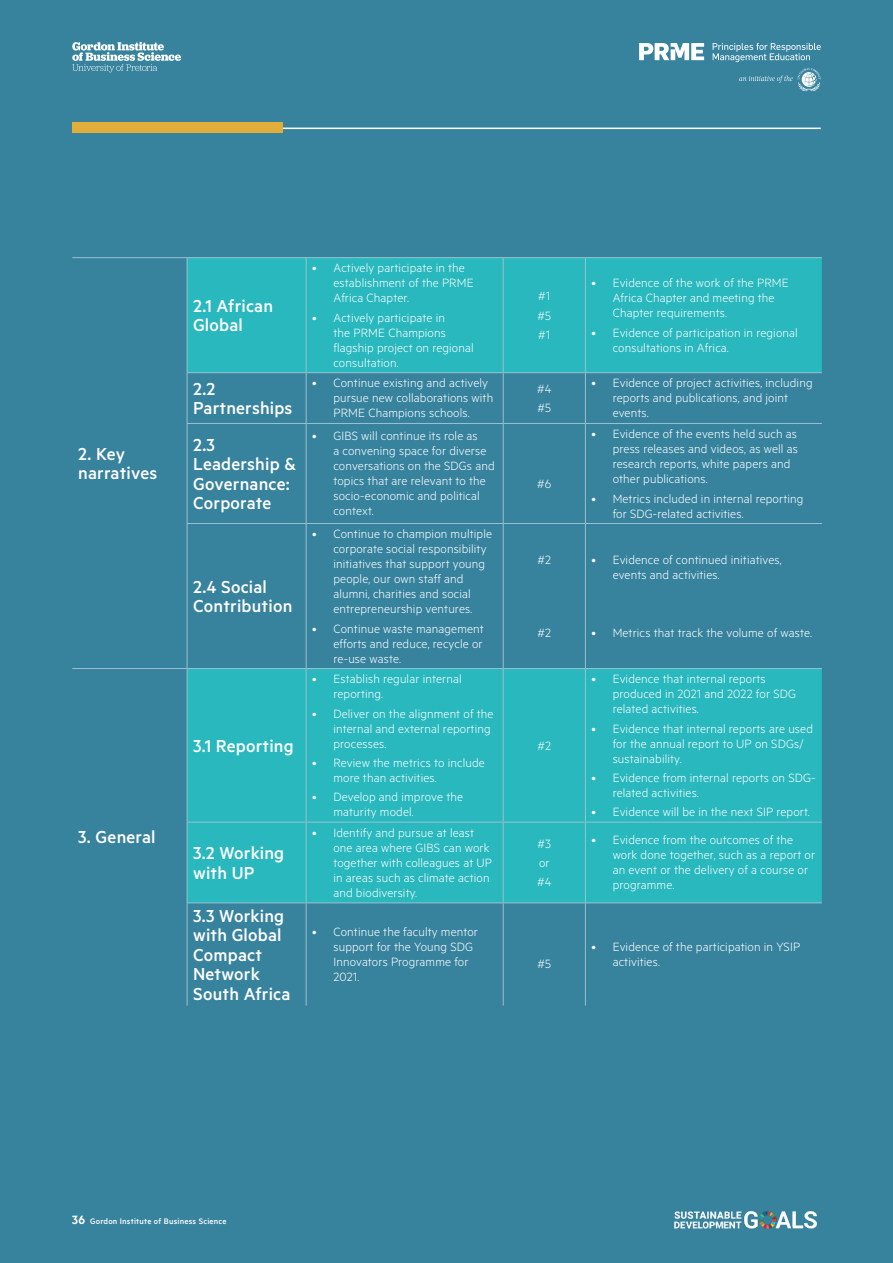
<style>
.page{position:relative;width:893px;height:1263px;background:#37839e}
.page>*{position:absolute;margin:0;border:0;box-sizing:border-box;transform-origin:0 0}
.t1{font:500 19.5px/19.5px "Metric";letter-spacing:.01em;color:#fff}
.t2{font:300 13.5px/15px "Metric";letter-spacing:.01em;color:#fff}
.t3{font:500 9px "Metric";letter-spacing:.025em;color:#fff}
.s1{font-weight:600;font-size:13.5px}
</style>
<div class="page">
<svg style="left:72px;top:42px;width:109px;height:30px"></svg>
<img style="left:674px;top:1211px;width:143px;height:18px">
<svg style="left:639px;top:43px;width:65px;height:17px"></svg>
<svg style="left:713px;top:43px;width:108px;height:19px"></svg>
<svg style="left:739px;top:68px;width:82px;height:23px"></svg>
<svg style="left:188px;top:258px;width:634px;height:644px;fill:#28b8be"></svg>
<hr style="left:72px;top:257px;width:115px;height:1px;background:#9bc1cf">
<hr style="left:187px;top:258px;width:1px;height:114px;background:#9bc1cf">
<hr style="left:187px;top:257px;width:119px;height:1px;background:#9bc1cf">
<hr style="left:306px;top:258px;width:1px;height:114px;background:#9bc1cf">
<hr style="left:306px;top:257px;width:197px;height:1px;background:#9bc1cf">
<hr style="left:503px;top:257px;width:82px;height:1px;background:#9bc1cf">
<hr style="left:503px;top:258px;width:1px;height:114px;background:#9bc1cf">
<hr style="left:585px;top:258px;width:1px;height:114px;background:#9bc1cf">
<hr style="left:585px;top:257px;width:237px;height:1px;background:#9bc1cf">
<hr style="left:187px;top:373px;width:1px;height:50px;background:#9bc1cf">
<hr style="left:187px;top:424px;width:1px;height:99px;background:#9bc1cf">
<hr style="left:187px;top:372px;width:119px;height:1px;background:#9bc1cf">
<hr style="left:187px;top:423px;width:119px;height:1px;background:#9bc1cf">
<hr style="left:306px;top:373px;width:1px;height:50px;background:#9bc1cf">
<hr style="left:306px;top:424px;width:1px;height:99px;background:#9bc1cf">
<hr style="left:306px;top:372px;width:197px;height:1px;background:#9bc1cf">
<hr style="left:503px;top:372px;width:82px;height:1px;background:#9bc1cf">
<hr style="left:503px;top:373px;width:1px;height:50px;background:#9bc1cf">
<hr style="left:503px;top:424px;width:1px;height:99px;background:#9bc1cf">
<hr style="left:306px;top:423px;width:197px;height:1px;background:#9bc1cf">
<hr style="left:503px;top:423px;width:82px;height:1px;background:#9bc1cf">
<hr style="left:585px;top:373px;width:1px;height:50px;background:#9bc1cf">
<hr style="left:585px;top:424px;width:1px;height:99px;background:#9bc1cf">
<hr style="left:585px;top:372px;width:237px;height:1px;background:#9bc1cf">
<hr style="left:585px;top:423px;width:237px;height:1px;background:#9bc1cf">
<hr style="left:187px;top:524px;width:1px;height:144px;background:#9bc1cf">
<hr style="left:187px;top:523px;width:119px;height:1px;background:#9bc1cf">
<hr style="left:306px;top:524px;width:1px;height:144px;background:#9bc1cf">
<hr style="left:306px;top:523px;width:197px;height:1px;background:#9bc1cf">
<hr style="left:503px;top:523px;width:82px;height:1px;background:#9bc1cf">
<hr style="left:503px;top:524px;width:1px;height:144px;background:#9bc1cf">
<hr style="left:585px;top:524px;width:1px;height:144px;background:#9bc1cf">
<hr style="left:585px;top:523px;width:237px;height:1px;background:#9bc1cf">
<hr style="left:72px;top:668px;width:115px;height:1px;background:#9bc1cf">
<hr style="left:187px;top:669px;width:1px;height:153px;background:#9bc1cf">
<hr style="left:187px;top:822px;width:1px;height:80px;background:#9bc1cf">
<hr style="left:187px;top:668px;width:119px;height:1px;background:#9bc1cf">
<hr style="left:187px;top:822px;width:119px;height:1px;background:#9bc1cf">
<hr style="left:306px;top:669px;width:1px;height:153px;background:#9bc1cf">
<hr style="left:306px;top:822px;width:1px;height:80px;background:#9bc1cf">
<hr style="left:306px;top:668px;width:197px;height:1px;background:#9bc1cf">
<hr style="left:503px;top:668px;width:82px;height:1px;background:#9bc1cf">
<hr style="left:503px;top:669px;width:1px;height:153px;background:#9bc1cf">
<hr style="left:503px;top:822px;width:1px;height:80px;background:#9bc1cf">
<hr style="left:306px;top:822px;width:197px;height:1px;background:#9bc1cf">
<hr style="left:503px;top:822px;width:82px;height:1px;background:#9bc1cf">
<hr style="left:585px;top:669px;width:1px;height:153px;background:#9bc1cf">
<hr style="left:585px;top:822px;width:1px;height:80px;background:#9bc1cf">
<hr style="left:585px;top:668px;width:237px;height:1px;background:#9bc1cf">
<hr style="left:585px;top:822px;width:237px;height:1px;background:#9bc1cf">
<hr style="left:187px;top:903px;width:1px;height:102px;background:#9bc1cf">
<hr style="left:187px;top:902px;width:119px;height:1px;background:#9bc1cf">
<hr style="left:306px;top:903px;width:1px;height:102px;background:#9bc1cf">
<hr style="left:306px;top:902px;width:197px;height:1px;background:#9bc1cf">
<hr style="left:503px;top:902px;width:82px;height:1px;background:#9bc1cf">
<hr style="left:503px;top:903px;width:1px;height:102px;background:#9bc1cf">
<hr style="left:585px;top:903px;width:1px;height:102px;background:#9bc1cf">
<hr style="left:585px;top:902px;width:237px;height:1px;background:#9bc1cf">
<hr style="left:72px;top:128px;width:749px;height:1px;background:#fff">
<div style="left:72px;top:122px;width:210px;height:11px;background:#e1ae3b"></div>
<h1 class="t1" style="left:78px;top:443px;width:81px">2. Key narratives</h1>
<h1 class="t1" style="left:78px;top:827px;width:79px">3. General</h1>
<h1 class="t1" style="left:193px;top:295px;width:81px">2.1 African<br>Global</h1>
<p class="t2" style="left:333px;top:260px;width:142px;text-indent:-21px">• Actively participate in the establishment of the PRME<br>Africa Chapter.</p>
<p class="t2" style="left:333px;top:309px;width:142px;text-indent:-21px">• Actively participate in<br>the PRME Champions flagship project on regional consultation.</p>
<p class="t2" style="left:538px;top:286px;width:15px;line-height:19.2px;text-align:justify">#1 #5 #1</p>
<p class="t2" style="left:613px;top:275px;width:178px;text-indent:-21px">• Evidence of the work of the PRME<br>Africa Chapter and meeting the<br>Chapter requirements.</p>
<p class="t2" style="left:613px;top:324px;width:187px;text-indent:-21px">• Evidence of participation in regional consultations in Africa.</p>
<h1 class="t1" style="left:193px;top:378px;width:101px">2.2<br>Partnerships</h1>
<p class="t2" style="left:333px;top:375px;width:161px;text-indent:-21px">• Continue existing and actively pursue new collaborations with<br>PRME Champions schools.</p>
<p class="t2" style="left:537px;top:378px;width:16px;line-height:19.2px">#4 #5</p>
<p class="t2" style="left:613px;top:375px;width:201px;text-indent:-21px">• Evidence of project activities, including reports and publications, and joint events.</p>
<h1 class="t1" style="left:193px;top:434px;width:105px">2.3<br>Leadership &amp;<br>Governance:<br>Corporate</h1>
<p class="t2" style="left:333px;top:428px;width:163px;text-indent:-21px">• GIBS will continue its role as<br>a convening space for diverse conversations on the SDGs and topics that are relevant to the socio-economic and political context.</p>
<p class="t2" style="left:613px;top:426px;width:187px;text-indent:-21px">• Evidence of the events held such as press releases and videos, as well as research reports, white papers and other publications.</p>
<p class="t2" style="left:613px;top:490px;width:192px;text-indent:-21px">• Metrics included in internal reporting for SDG-related activities.</p>
<p class="t2" style="left:537px;top:475px;width:16px">#6</p>
<h1 class="t1" style="left:193px;top:576px;width:101px">2.4 Social<br>Contribution</h1>
<h1 class="t1" style="left:193px;top:735px;width:102px">3.1 Reporting</h1>
<h1 class="t1" style="left:193px;top:843px;width:93px">3.2 Working with UP</h1>
<h1 class="t1" style="left:193px;top:905px;width:99px">3.3 Working with Global<br>Compact<br>Network<br>South Africa</h1>
<p class="t2" style="left:333px;top:526px;width:160px;text-indent:-21px">• Continue to champion multiple corporate social responsibility initiatives that support young people, our own staff and alumni, charities and social entrepreneurship ventures.</p>
<p class="t2" style="left:333px;top:620px;width:152px;text-align:justify;text-indent:-21px">• Continue waste management efforts and reduce, recycle or re-use waste.</p>
<p class="t2" style="left:333px;top:671px;width:130px;text-indent:-21px">• Establish regular internal reporting.</p>
<p class="t2" style="left:333px;top:705px;width:162px;text-indent:-21px">• Deliver on the alignment of the internal and external reporting processes.</p>
<p class="t2" style="left:333px;top:754px;width:153px;text-indent:-21px">• Review the metrics to include more than activities.</p>
<p class="t2" style="left:333px;top:789px;width:131px;text-indent:-21px">• Develop and improve the maturity model.</p>
<p class="t2" style="left:538px;top:552px;width:15px">#2</p>
<p class="t2" style="left:538px;top:624px;width:15px">#2</p>
<p class="t2" style="left:538px;top:737px;width:15px">#2</p>
<p class="t2" style="left:613px;top:552px;width:171px;text-indent:-21px">• Evidence of continued initiatives, events and activities.</p>
<p class="t2" style="left:591px;top:624px;width:222px">• Metrics that track the volume of waste.</p>
<p class="t2" style="left:613px;top:671px;width:185px;text-indent:-21px">• Evidence that internal reports produced in 2021 and 2022 for SDG related activities.</p>
<p class="t2" style="left:613px;top:720px;width:202px;text-indent:-21px">• Evidence that internal reports are used for the annual report to UP on SDGs/ sustainability.</p>
<p class="t2" style="left:613px;top:769px;width:204px;text-indent:-21px">• Evidence from internal reports on SDG&shy;related activities.</p>
<p class="t2" style="left:591px;top:804px;width:220px">• Evidence will be in the next SIP report.</p>
<p class="t2" style="left:333px;top:824px;width:160px;text-indent:-21px">• Identify and pursue at least one area where GIBS can work together with colleagues at UP in areas such as climate action and biodiversity.</p>
<p class="t2" style="left:537px;top:833px;width:16px;line-height:19.2px">#3 or #4</p>
<p class="t2" style="left:613px;top:832px;width:204px;text-indent:-21px">• Evidence from the outcomes of the work done together, such as a report or an event or the delivery of a course or programme.</p>
<p class="t2" style="left:333px;top:924px;width:146px;text-indent:-21px">• Continue the faculty mentor support for the Young SDG<br>Innovators Programme for<br>2021.</p>
<p class="t2" style="left:538px;top:956px;width:15px">#5</p>
<p class="t2" style="left:613px;top:939px;width:189px;text-indent:-21px">• Evidence of the participation in YSIP activities.</p>
<p class="t3" style="left:72px;top:1215px;width:156px"><span class="s1">36</span> Gordon Institute of Business Science</p>
</div>
